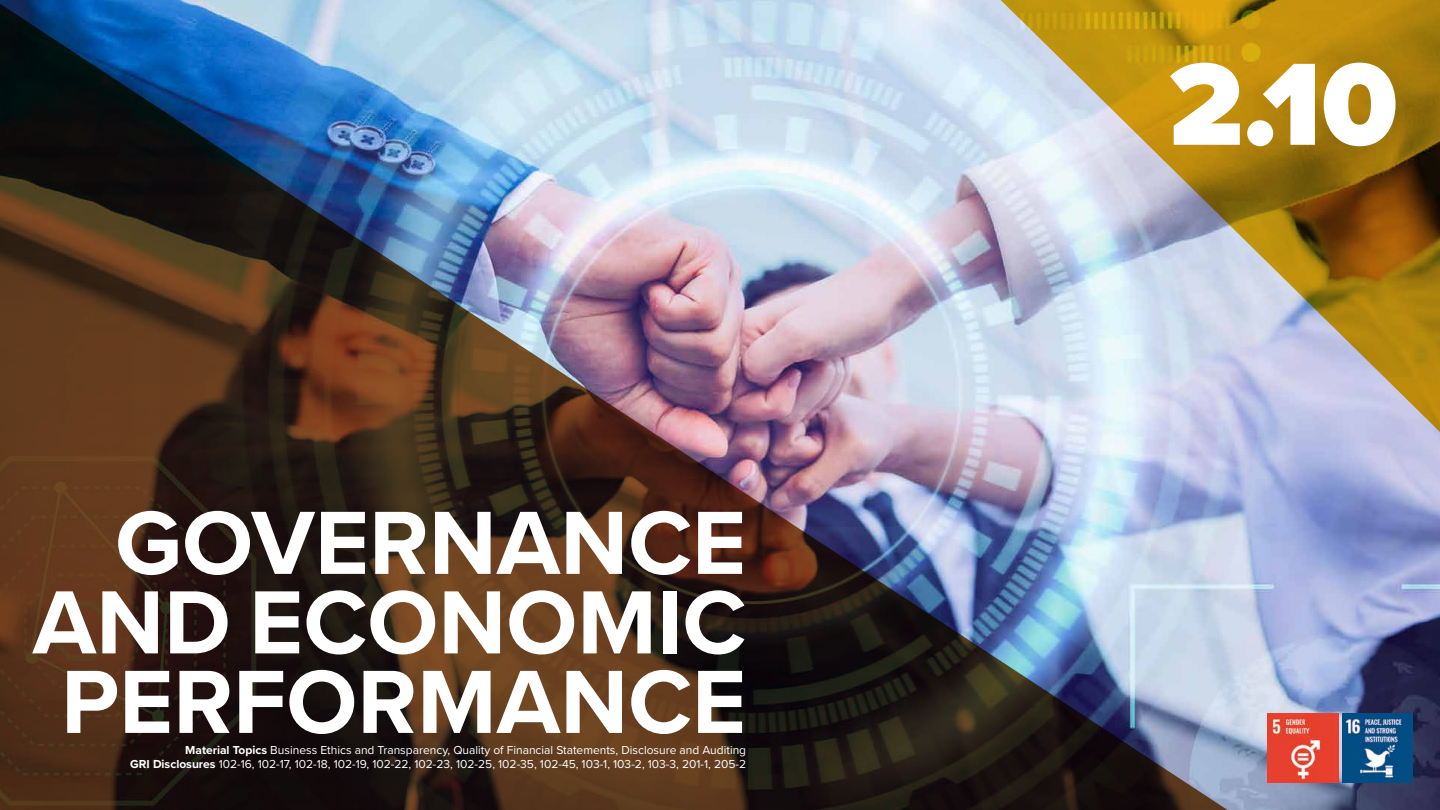
<style>
.page{position:relative;width:1440px;height:810px;background:#fff}
.page>*{position:absolute;margin:0;border:0;box-sizing:border-box;transform-origin:0 0}
.t1{font:900 121.35px "Proxima Nova";color:#fff}
.t2{font:700 93px/79.5px "Proxima Nova";color:#fff;text-align:right}
.t3{font:12px/14.4px "Proxima Nova";color:#fff;text-align:right}
.s1{font-weight:700}
</style>
<div class="page">
<img style="left:0;top:0;width:1440px;height:810px">
<svg style="left:1001px;top:0;width:439px;height:432px;background:#a8883f"></svg>
<img style="left:0;top:4px;width:1230px;height:806px">
<img style="left:1268px;top:713px;width:70px;height:70px">
<img style="left:1343px;top:713px;width:70px;height:70px">
<h2 class="t2" style="left:33px;top:501px;width:715px">GOVERNANCE<br>AND ECONOMIC<br>PERFORMANCE</h2>
<p class="t3" style="left:130px;top:742px;width:617px"><span class="s1">Material Topics</span> Business Ethics and Transparency, Quality of Financial Statements, Disclosure and Auditing<br><span class="s1">GRI Disclosures</span> 102-16, 102-17, 102-18, 102-19, 102-22, 102-23, 102-25, 102-35, 102-45, 103-1, 103-2, 103-3, 201-1, 205-2</p>
<h1 class="t1" style="left:1169px;top:14px;width:231px">2.10</h1>
</div>
